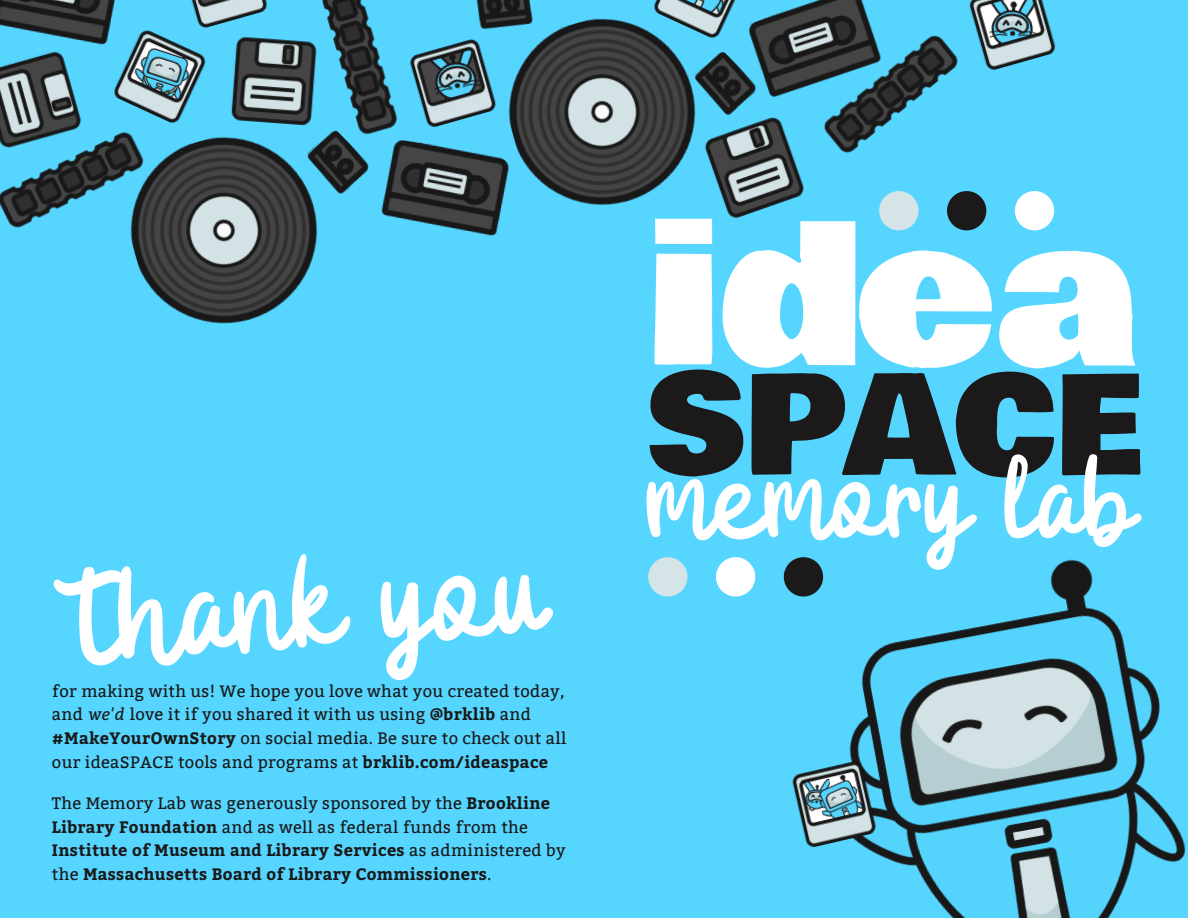
<style>
.page{position:relative;width:1188px;height:918px;background:#56d5ff}
.page>*{position:absolute;margin:0;border:0;box-sizing:border-box;transform-origin:0 0}
.t1{font:198.6px "Badger Script";color:#fff}
.t2{font:188.85px "Bowlby One";color:#fff}
.t3{font:172.2px "Badger Script";color:#fff}
.t4{font:135.15px "Bowlby One";color:#1b1919}
.t5{font:16.5px/23.7px "Bitter";letter-spacing:.02em;color:#191919}
.t6{font:700 16.5px/23.7px "Bitter";letter-spacing:.02em;color:#191919}
.s1{font-style:italic}
.s2{font-weight:700}
.s3{font-weight:400}
</style>
<div class="page">
<svg style="left:879px;top:191px;width:40px;height:39px"></svg>
<svg style="left:1015px;top:191px;width:39px;height:39px"></svg>
<svg style="left:947px;top:191px;width:39px;height:39px"></svg>
<svg style="left:648px;top:557px;width:39px;height:40px"></svg>
<svg style="left:784px;top:557px;width:19px;height:40px"></svg>
<svg style="left:716px;top:557px;width:39px;height:40px"></svg>
<img style="left:803px;top:557px;width:383px;height:361px">
<img style="left:824px;top:35px;width:134px;height:118px">
<img style="left:508px;top:18px;width:186px;height:188px">
<img style="left:705px;top:117px;width:99px;height:102px">
<img style="left:756px;top:0;width:140px;height:110px">
<img style="left:686px;top:49px;width:78px;height:78px">
<img style="left:647px;top:0;width:109px;height:53px">
<img style="left:969px;top:0;width:87px;height:70px">
<img style="left:792px;top:756px;width:96px;height:102px">
<img style="left:322px;top:0;width:76px;height:132px">
<img style="left:136px;top:114px;width:212px;height:210px">
<img style="left:229px;top:35px;width:98px;height:102px">
<img style="left:381px;top:139px;width:138px;height:97px">
<img style="left:298px;top:127px;width:79px;height:79px">
<img style="left:114px;top:30px;width:102px;height:108px">
<img style="left:409px;top:39px;width:87px;height:89px">
<img style="left:0;top:0;width:130px;height:53px">
<img style="left:0;top:114px;width:178px;height:145px">
<img style="left:476px;top:0;width:67px;height:39px">
<img style="left:179px;top:0;width:101px;height:39px">
<img style="left:0;top:49px;width:86px;height:113px">
<h1 class="t1" style="left:72px;top:510px;width:468px;rotate:-3deg">thank you</h1>
<p class="t5" style="left:52px;top:679px;width:516px">for making with us! We hope you love what you created today, and <span class="s1">we'd</span> love it if you shared it with us using <span class="s2">@brklib</span> and <span class="s2">#MakeYourOwnStory</span> on social media. Be sure to check out all our ideaSPACE tools and programs at <span class="s2">brklib.com/ideaspace</span></p>
<p class="t6" style="left:52px;top:791px;width:515px"><span class="s3">The Memory Lab was generously sponsored by the</span> Brookline Library Foundation <span class="s3">and as well as federal funds from the </span>Institute of Museum and Library Services <span class="s3">as administered by the</span> Massachusetts Board of Library Commissioners<span class="s3">.</span></p>
<h2 class="t2" style="left:649px;top:155px;width:494px">idea</h2>
<h3 class="t4" style="left:646px;top:323px;width:497px">SPACE</h3>
<h3 class="t3" style="left:647px;top:408px;width:490px">memory lab</h3>
</div>
